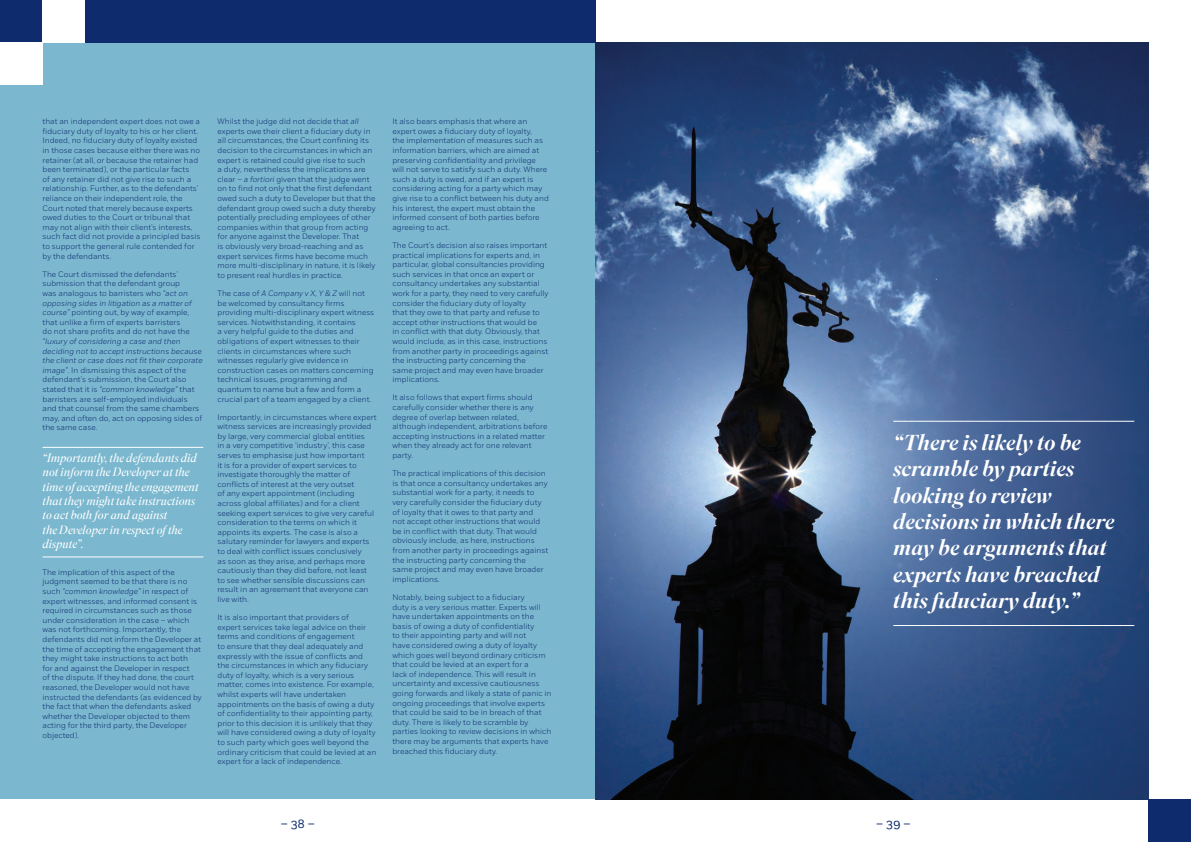
<style>
.page{position:relative;width:1191px;height:842px;background:#fff}
.page>*{position:absolute;margin:0;border:0;box-sizing:border-box;transform-origin:0 0}
.t1{font:italic 500 22px/26.4px "Superior Title";color:#fff}
.t2{font:italic 300 12px/14.4px "Superior Title";color:#fff}
.t3{font:12px "Fort";color:#0d2b6d}
.t4{font:300 8px/9.6px "Fort";color:#0d2b6d}
.s1{font-style:italic}
</style>
<div class="page">
<div style="left:0;top:43px;width:596px;height:756px;background:#7bb8cf"></div>
<hr style="left:43px;top:447px;width:160px;height:1px;background:#fff">
<hr style="left:43px;top:557px;width:160px;height:1px;background:#fff">
<img style="left:595px;top:43px;width:553px;height:756px">
<div style="left:0;top:0;width:596px;height:43px;background:#0d2b6d"></div>
<div style="left:43px;top:0;width:42px;height:43px;background:#fff"></div>
<div style="left:0;top:43px;width:43px;height:42px;background:#fff"></div>
<div style="left:1148px;top:799px;width:43px;height:43px;background:#0d2b6d"></div>
<hr style="left:893px;top:421px;width:241px;height:1px;background:#fff">
<hr style="left:893px;top:625px;width:241px;height:1px;background:#fff">
<p class="t4" style="left:43px;top:117px;width:160px">that an independent expert does not owe a fiduciary duty of loyalty to his or her client.<br>Indeed, no fiduciary duty of loyalty existed in those cases because either there was no retainer (at all, or because the retainer had been terminated), or the particular facts<br>of any retainer did not give rise to such a relationship. Further, as to the defendants’ reliance on their independent role, the Court noted that merely because experts owed duties to the Court or tribunal that may not align with their client’s interests, such fact did not provide a principled basis to support the general rule contended for by the defendants.</p>
<p class="t4" style="left:43px;top:269px;width:151px">The Court dismissed the defendants’ submission that the defendant group was analogous to barristers who <span class="s1">“act on opposing sides in litigation as a matter of course”</span> pointing out, by way of example, that unlike a firm of experts barristers do not share profits and do not have the</p>
<p class="t4" style="left:43px;top:336px;width:162px"><span class="s1">“luxury of considering a case and then deciding not to accept instructions because the client or case does not fit their corporate image”</span>. In dismissing this aspect of the defendant’s submission, the Court also stated that it is <span class="s1">“common knowledge”</span> that barristers are self-employed individuals and that counsel from the same chambers may, and often do, act on opposing sides of the same case.</p>
<h2 class="t2" style="left:43px;top:452px;width:157px">“Importantly, the defendants did not inform the Developer at the time of accepting the engagement that they might take instructions to act both for and against<br>the Developer in respect of the dispute”.</h2>
<p class="t4" style="left:43px;top:567px;width:161px">The implication of this aspect of the judgment seemed to be that there is no such <span class="s1">“common knowledge”</span> in respect of expert witnesses, and informed consent is required in circumstances such as those under consideration in the case – which was not forthcoming. Importantly, the defendants did not inform the Developer at the time of accepting the engagement that they might take instructions to act both<br>for and against the Developer in respect<br>of the dispute. If they had done, the court reasoned, the Developer would not have instructed the defendants (as evidenced by the fact that when the defendants asked whether the Developer objected to them acting for the third party, the Developer objected).</p>
<p class="t4" style="left:217px;top:117px;width:160px">Whilst the judge did not decide that <span class="s1">all </span>experts owe their client a fiduciary duty in all circumstances, the Court confining its decision to the circumstances in which an expert is retained could give rise to such<br>a duty, nevertheless the implications are clear – <span class="s1">a fortiori</span> given that the judge went on to find not only that the first defendant owed such a duty to Developer but that the defendant group owed such a duty thereby potentially precluding employees of other companies within that group from acting for anyone against the Developer. That<br>is obviously very broad-reaching and as expert services firms have become much more multi-disciplinary in nature, it is likely to present real hurdles in practice.</p>
<p class="t4" style="left:217px;top:288px;width:158px">The case of <span class="s1">A Company v X, Y &amp; Z</span> will not be welcomed by consultancy firms providing multi-disciplinary expert witness services. Notwithstanding, it contains<br>a very helpful guide to the duties and obligations of expert witnesses to their clients in circumstances where such witnesses regularly give evidence in construction cases on matters concerning technical issues, programming and quantum to name but a few and form a crucial part of a team engaged by a client.</p>
<p class="t4" style="left:217px;top:412px;width:161px">Importantly, in circumstances where expert witness services are increasingly provided by large, very commercial global entities<br>in a very competitive ‘industry’, this case serves to emphasise just how important<br>it is for a provider of expert services to investigate thoroughly the matter of conflicts of interest at the very outset<br>of any expert appointment (including across global affiliates) and for a client seeking expert services to give very careful consideration to the terms on which it appoints its experts. The case is also a salutary reminder for lawyers and experts to deal with conflict issues conclusively<br>as soon as they arise, and perhaps more cautiously than they did before, not least to see whether sensible discussions can result in an agreement that everyone can live with.</p>
<p class="t4" style="left:217px;top:613px;width:160px">It is also important that providers of<br>expert services take legal advice on their terms and conditions of engagement<br>to ensure that they deal adequately and expressly with the issue of conflicts and the circumstances in which any fiduciary duty of loyalty, which is a very serious matter, comes into existence. For example, whilst experts will have undertaken appointments on the basis of owing a duty of confidentiality to their appointing party, prior to this decision it is unlikely that they will have considered owing a duty of loyalty to such party which goes well beyond the ordinary criticism that could be levied at an expert for a lack of independence.</p>
<p class="t4" style="left:392px;top:117px;width:158px">It also bears emphasis that where an expert owes a fiduciary duty of loyalty,<br>the implementation of measures such as information barriers, which are aimed at preserving confidentiality and privilege will not serve to satisfy such a duty. Where such a duty is owed, and if an expert is considering acting for a party which may give rise to a conflict between his duty and his interest, the expert must obtain the informed consent of both parties before agreeing to act.</p>
<p class="t4" style="left:392px;top:240px;width:157px">The Court’s decision also raises important practical implications for experts and, in particular, global consultancies providing such services in that once an expert or consultancy undertakes any substantial work for a party, they need to very carefully consider the fiduciary duty of loyalty<br>that they owe to that party and refuse to accept other instructions that would be<br>in conflict with that duty. Obviously, that would include, as in this case, instructions from another party in proceedings against the instructing party concerning the<br>same project and may even have broader implications.</p>
<p class="t4" style="left:392px;top:393px;width:156px">It also follows that expert firms should carefully consider whether there is any degree of overlap between related, although independent, arbitrations before accepting instructions in a related matter when they already act for one relevant party.</p>
<p class="t4" style="left:392px;top:469px;width:157px">The practical implications of this decision is that once a consultancy undertakes any substantial work for a party, it needs to very carefully consider the fiduciary duty of loyalty that it owes to that party and<br>not accept other instructions that would be in conflict with that duty. That would obviously include, as here, instructions from another party in proceedings against the instructing party concerning the<br>same project and may even have broader implications.</p>
<p class="t4" style="left:392px;top:592px;width:161px">Notably, being subject to a fiduciary<br>duty is a very serious matter. Experts will have undertaken appointments on the basis of owing a duty of confidentiality<br>to their appointing party and will not<br>have considered owing a duty of loyalty which goes well beyond ordinary criticism that could be levied at an expert for a<br>lack of independence. This will result in uncertainty and excessive cautiousness going forwards and likely a state of panic in ongoing proceedings that involve experts that could be said to be in breach of that duty. There is likely to be scramble by parties looking to review decisions in which there may be arguments that experts have breached this fiduciary duty.</p>
<h1 class="t1" style="left:893px;top:429px;width:223px">“There is likely to be scramble by parties looking to review decisions in which there may be arguments that experts have breached this fiduciary duty.”</h1>
<h2 class="t3" style="left:281px;top:816px;width:36px">– 38 –</h2>
<h2 class="t3" style="left:876px;top:816px;width:36px">– 39 –</h2>
</div>
